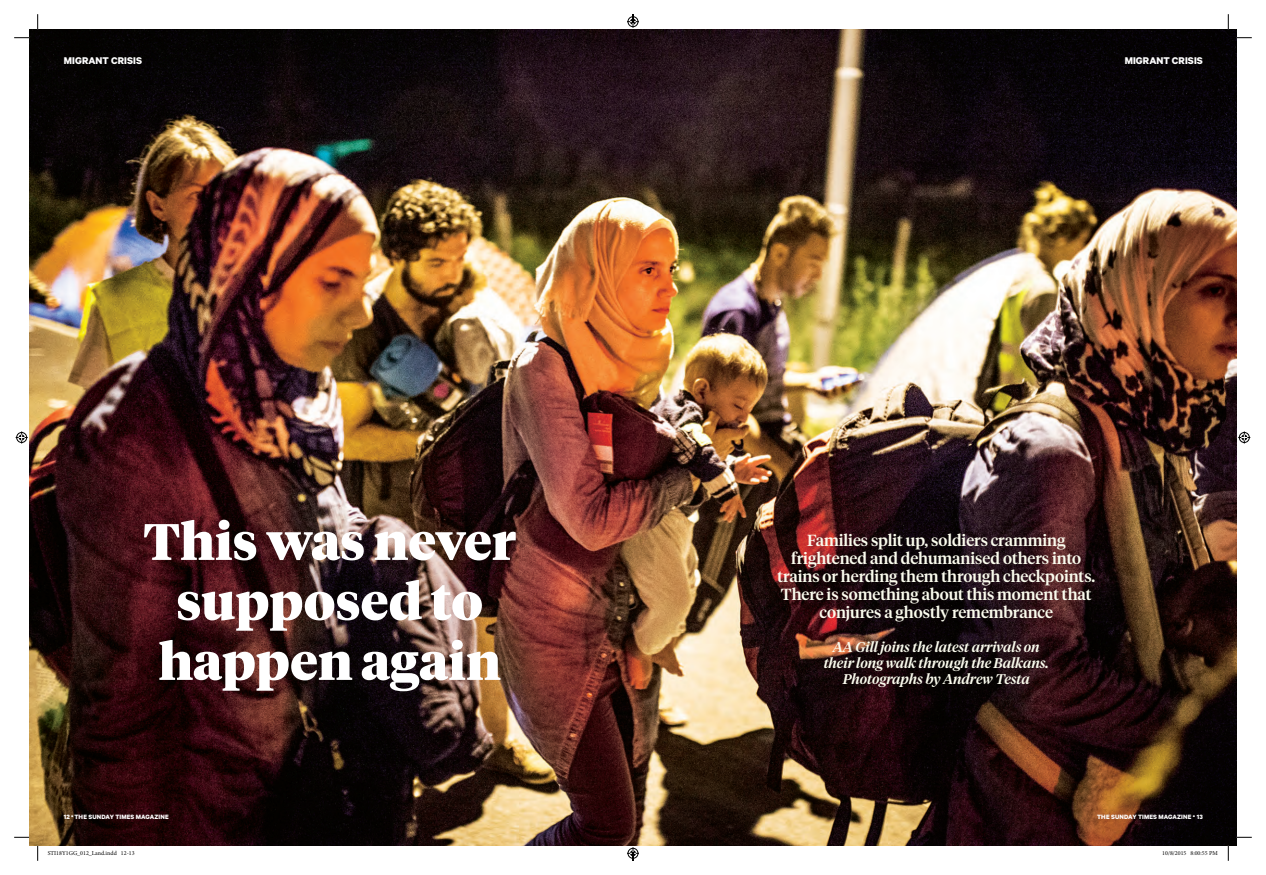
<style>
.page{position:relative;width:1266px;height:875px;background:#fff}
.page>*{position:absolute;margin:0;border:0;box-sizing:border-box;transform-origin:0 0}
.t1{font:900 51px/60px "Tiempos Headline";color:#fff;text-align:center}
.t2{font:500 16px/18px "Tiempos Headline";letter-spacing:-.005em;color:#fbfcee;text-align:center}
.t3{font:italic 500 14px/16px "Tiempos Headline";letter-spacing:-.005em;color:#fbfcee;text-align:center}
.t4{font:700 11px "Calibre";letter-spacing:.01em;color:#fff}
.t5{font:700 7px "Calibre";letter-spacing:.02em;color:#fff}
.t6{font:6px "Minion Pro";color:#000}
.s1{font-weight:400}
</style>
<div class="page">
<img style="left:29px;top:29px;width:1208px;height:817px">
<svg style="left:14px;top:37px;width:15px;height:2px"></svg>
<svg style="left:1237px;top:37px;width:15px;height:2px"></svg>
<svg style="left:14px;top:836px;width:15px;height:2px"></svg>
<svg style="left:1237px;top:836px;width:15px;height:2px"></svg>
<svg style="left:37px;top:14px;width:2px;height:15px"></svg>
<svg style="left:37px;top:846px;width:2px;height:15px"></svg>
<svg style="left:1228px;top:14px;width:1px;height:15px"></svg>
<svg style="left:1228px;top:846px;width:1px;height:15px"></svg>
<svg style="left:16px;top:431px;width:12px;height:12px"></svg>
<svg style="left:1238px;top:431px;width:12px;height:12px"></svg>
<div style="left:1162px;top:819px;width:56px;height:27px;background:#040203"></div>
<svg style="left:627px;top:14px;width:12px;height:14px"></svg>
<svg style="left:627px;top:847px;width:12px;height:14px"></svg>
<p class="t4" style="left:64px;top:54px;width:80px">MIGRANT CRISIS</p>
<p class="t1" style="left:143px;top:509px;width:374px">This was never supposed to happen again</p>
<p class="t4" style="left:1125px;top:54px;width:80px">MIGRANT CRISIS</p>
<p class="t2" style="left:777px;top:530px;width:319px">Families split up, soldiers cramming frightened and dehumanised others into trains or herding them through checkpoints.<br>There is something about this moment that conjures a ghostly remembrance</p>
<p class="t3" style="left:824px;top:638px;width:227px">AA Gill joins the latest arrivals on their long walk through the Balkans.<br>Photographs by Andrew Testa</p>
<p class="t5" style="left:64px;top:812px;width:107px">12 <span class="s1">•</span>THE SUNDAY TIMES MAGAZINE</p>
<p class="t5" style="left:1097px;top:812px;width:107px">THE SUNDAY TIMES MAGAZINE <span class="s1">•</span> 13</p>
<p class="t6" style="left:48px;top:849px;width:88px">STI18Y1GG_012_Land.indd 12-13</p>
<p class="t6" style="left:1162px;top:849px;width:57px">10/8/2015 8:00:55 PM</p>
</div>
